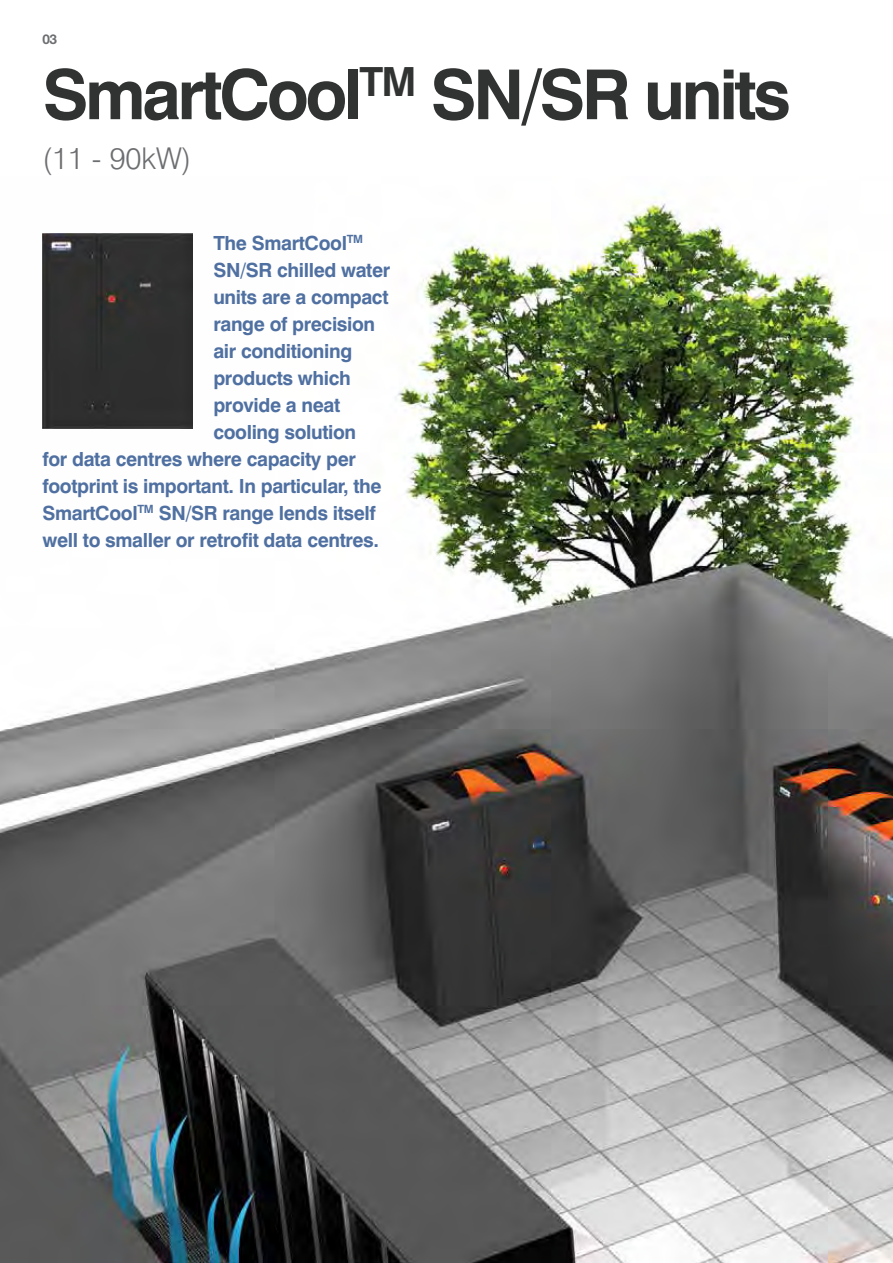
<style>
.page{position:relative;width:893px;height:1263px;background:#fff}
.page>*{position:absolute;margin:0;border:0;box-sizing:border-box;transform-origin:0 0}
.t1{font:700 69px "Swiss 721 BT";letter-spacing:-.05em;color:#313232}
.t2{font:300 30px "Swiss 721 BT";color:#6d6e71}
.t3{font:700 19.5px "Swiss 721 BT";letter-spacing:-.02em;color:#4f70a1}
.t4{font:700 13.5px "Helvetica Neue LT Std";color:#6d6e71}
</style>
<div class="page">
<img style="left:0;top:197px;width:893px;height:1066px">
<div style="left:43px;top:234px;width:149px;height:195px;background:#2f2f2f"></div>
<p class="t4" style="left:43px;top:30px;width:16px">03</p>
<h1 class="t1" style="left:43px;top:53px;width:750px">SmartCool<sup>TM</sup> SN/SR units</h1>
<h2 class="t2" style="left:43px;top:140px;width:150px">(11 - 90kW)</h2>
<p class="t3" style="left:213px;top:231px;width:151px">The SmartCool<sup>TM</sup></p>
<p class="t3" style="left:213px;top:258px;width:178px">SN/SR chilled water</p>
<p class="t3" style="left:213px;top:285px;width:177px">units are a compact</p>
<p class="t3" style="left:213px;top:312px;width:163px">range of precision</p>
<p class="t3" style="left:213px;top:339px;width:140px">air conditioning</p>
<p class="t3" style="left:213px;top:366px;width:139px">products which</p>
<p class="t3" style="left:213px;top:393px;width:128px">provide a neat</p>
<p class="t3" style="left:213px;top:420px;width:144px">cooling solution</p>
<p class="t3" style="left:43px;top:447px;width:315px">for data centres where capacity per</p>
<p class="t3" style="left:43px;top:474px;width:341px">footprint is important. In particular, the</p>
<p class="t3" style="left:43px;top:501px;width:335px">SmartCool<sup>TM</sup> SN/SR range lends itself</p>
<p class="t3" style="left:43px;top:528px;width:338px">well to smaller or retrofit data centres.</p>
</div>
